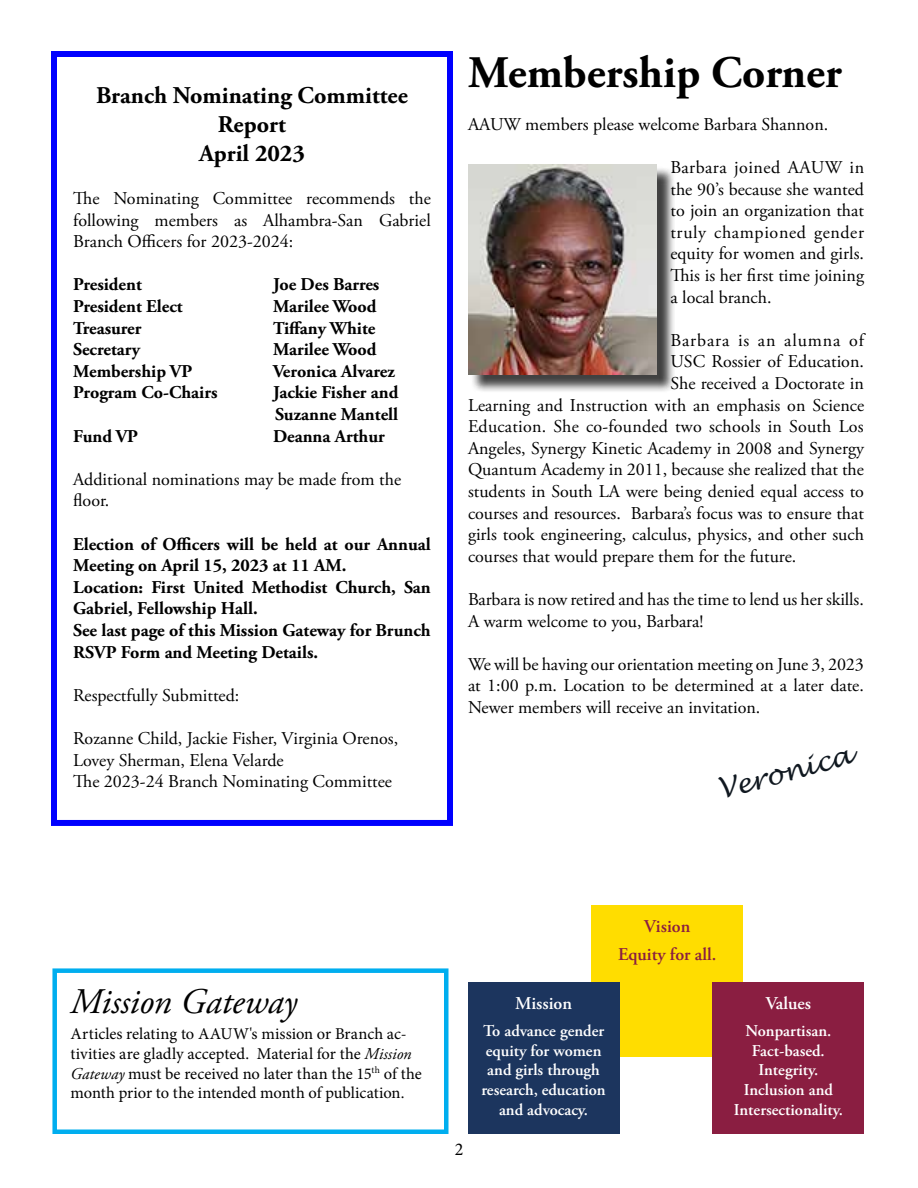
<style>
.page{position:relative;width:918px;height:1188px;background:#fff}
.page>*{position:absolute;margin:0;border:0;box-sizing:border-box;transform-origin:0 0}
.t1{font:700 45px "Adobe Garamond Pro";color:#000}
.t2{font:italic 36px "Adobe Garamond Pro";color:#000}
.t3{font:italic 27px "Lucida Handwriting";color:#101820}
.t4{font:700 24px/28.8px "Adobe Garamond Pro";color:#000;text-align:center}
.t5{font:18px/21.6px "Adobe Garamond Pro";color:#000;text-align:justify}
.t6{font:700 18px/21.6px "Adobe Garamond Pro";color:#000}
.t7{font:600 18px/28.3px "Adobe Garamond Pro";color:#8a1e41;text-align:center}
.t8{font:18px "Adobe Garamond Pro";letter-spacing:.05em;color:#000}
.t9{font:600 18px "Adobe Garamond Pro";color:#fff}
.t10{font:18px "Minion Pro";color:#000}
.t11{font:16.5px/19.8px "Minion Pro";color:#000}
.t12{font:600 16.5px/19.8px "Adobe Garamond Pro";color:#fff;text-align:center}
.s1{font-family:"Adobe Garamond Pro";font-style:italic}
</style>
<div class="page">
<div style="left:52px;top:968px;width:396px;height:166px;border:4px solid #00aeef"></div>
<div style="left:592px;top:906px;width:151px;height:151px;background:#fd0"></div>
<div style="left:468px;top:983px;width:151px;height:151px;background:#1c355e"></div>
<div style="left:713px;top:983px;width:151px;height:151px;background:#8a1e41"></div>
<div style="left:51px;top:51px;width:402px;height:775px;border:6px solid #00f"></div>
<div style="left:470px;top:167px;width:205px;height:226px;background:#000;opacity:.75"></div>
<img style="left:468px;top:164px;width:189px;height:210px">
<h3 class="t4" style="left:96px;top:82px;width:313px">Branch Nominating Committee<br>Report<br>April 2023</h3>
<p class="t5" style="left:73px;top:188px;width:359px">The Nominating Committee recommends the following members as Alhambra-San Gabriel Branch Officers for 2023-2024:</p>
<p class="t6" style="left:73px;top:274px;width:70px">President</p>
<p class="t6" style="left:273px;top:274px;width:108px">Joe Des Barres</p>
<p class="t6" style="left:73px;top:296px;width:111px">President Elect</p>
<p class="t6" style="left:273px;top:296px;width:105px">Marilee Wood</p>
<p class="t6" style="left:73px;top:317px;width:70px">Treasurer</p>
<p class="t6" style="left:273px;top:317px;width:104px">Tiffany White</p>
<p class="t6" style="left:73px;top:339px;width:69px">Secretary</p>
<p class="t6" style="left:273px;top:339px;width:105px">Marilee Wood</p>
<p class="t6" style="left:73px;top:361px;width:121px">Membership VP</p>
<p class="t6" style="left:273px;top:361px;width:123px">Veronica Alvarez</p>
<p class="t6" style="left:73px;top:382px;width:146px">Program Co-Chairs</p>
<p class="t6" style="left:273px;top:382px;width:127px">Jackie Fisher and<br>Suzanne Mantell</p>
<p class="t6" style="left:73px;top:425px;width:66px">Fund VP</p>
<p class="t6" style="left:273px;top:425px;width:113px">Deanna Arthur</p>
<p class="t5" style="left:73px;top:469px;width:329px">Additional nominations may be made from the floor.</p>
<p class="t6" style="left:73px;top:533px;width:359px">Election of Officers will be held at our Annual Meeting on April 15, 2023 at 11 AM.<br>Location: First United Methodist Church, San Gabriel, Fellowship Hall.<br>See last page of this Mission Gateway for Brunch RSVP Form and Meeting Details.</p>
<p class="t5" style="left:73px;top:685px;width:168px">Respectfully Submitted:</p>
<p class="t5" style="left:73px;top:728px;width:327px;text-align:left">Rozanne Child, Jackie Fisher, Virginia Orenos,<br>Lovey Sherman, Elena Velarde<br>The 2023-24 Branch Nominating Committee</p>
<h1 class="t1" style="left:468px;top:46px;width:375px">Membership Corner</h1>
<p class="t5" style="left:468px;top:114px;width:362px">AAUW members please welcome Barbara Shannon.</p>
<p class="t5" style="left:670px;top:157px;width:195px">Barbara joined AAUW in the 90’s because she wanted to join an organization that truly championed gender equity for women and girls.<br>This is her first time joining a local branch.</p>
<p class="t8" style="left:670px;top:329px;width:195px">Barbara is an alumna of</p>
<p class="t5" style="left:670px;top:352px;width:195px">USC Rossier of Education.</p>
<p class="t5" style="left:670px;top:373px;width:195px">She received a Doctorate in</p>
<p class="t5" style="left:468px;top:395px;width:398px">Learning and Instruction with an emphasis on Science</p>
<p class="t5" style="left:468px;top:416px;width:397px">Education. She co-founded two schools in South Los</p>
<p class="t5" style="left:468px;top:438px;width:397px">Angeles, Synergy Kinetic Academy in 2008 and Synergy</p>
<p class="t5" style="left:468px;top:460px;width:397px">Quantum Academy in 2011, because she realized that the</p>
<p class="t5" style="left:468px;top:481px;width:397px">students in South LA were being denied equal access to</p>
<p class="t5" style="left:468px;top:503px;width:398px">courses and resources. Barbara’s focus was to ensure that</p>
<p class="t5" style="left:468px;top:524px;width:398px">girls took engineering, calculus, physics, and other such</p>
<p class="t5" style="left:468px;top:546px;width:330px">courses that would prepare them for the future.</p>
<p class="t5" style="left:468px;top:589px;width:397px">Barbara is now retired and has the time to lend us her skills.<br>A warm welcome to you, Barbara!</p>
<p class="t5" style="left:468px;top:654px;width:397px">We will be having our orientation meeting on June 3, 2023 at 1:00 p.m. Location to be determined at a later date.<br>Newer members will receive an invitation.</p>
<h3 class="t3" style="left:714px;top:774px;width:139px;rotate:-15deg">Veronica</h3>
<h2 class="t2" style="left:70px;top:980px;width:228px">Mission Gateway</h2>
<p class="t11" style="left:70px;top:1024px;width:353px">Articles relating to AAUW's mission or Branch ac&shy;tivities are gladly accepted. Material for the <span class="s1">Mission Gateway</span> must be received no later than the 15<sup>th</sup> of the month prior to the intended month of publication.</p>
<p class="t10" style="left:455px;top:1137px;width:10px">2</p>
<p class="t7" style="left:618px;top:912px;width:100px">Vision<br>Equity for all.</p>
<p class="t9" style="left:515px;top:993px;width:58px">Mission</p>
<p class="t12" style="left:482px;top:1021px;width:126px">To advance gender equity for women and girls through research, education and advocacy.</p>
<p class="t9" style="left:766px;top:993px;width:47px">Values</p>
<p class="t12" style="left:734px;top:1021px;width:111px">Nonpartisan.<br>Fact-based.<br>Integrity.<br>Inclusion and<br>Intersectionality.</p>
</div>
